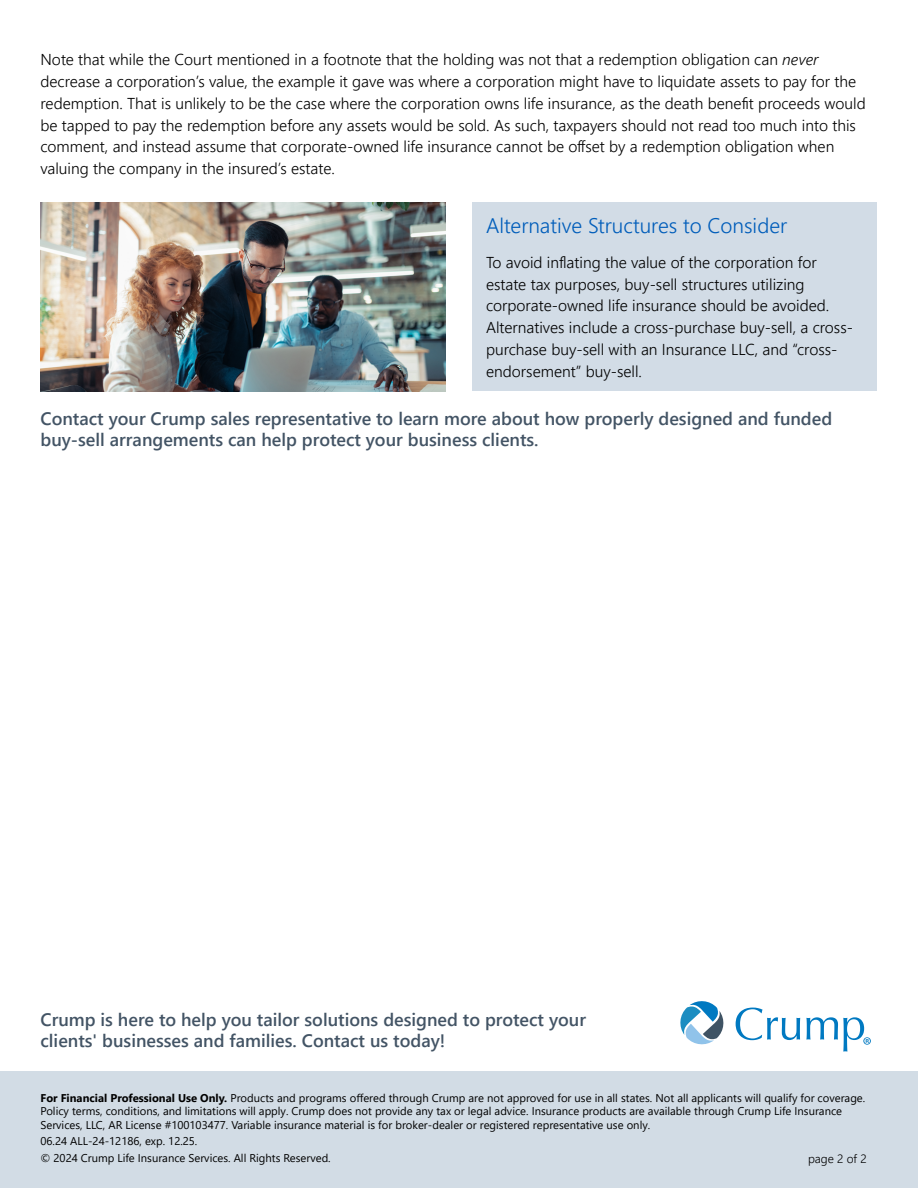
<style>
.page{position:relative;width:918px;height:1188px;background:#fff}
.page>*{position:absolute;margin:0;border:0;box-sizing:border-box;transform-origin:0 0}
.Body_P_Style{font:300 21px "Segoe UI";color:#005dba}
.Body_P_Style-2{font:600 18px/21px "Segoe UI";color:#435465}
.Body_P_Style-3{font:300 15.75px/21.8px "Segoe UI";color:#000}
.t1{font:300 12px "Segoe UI";letter-spacing:-.005em;color:#000}
.t2{font:11.25px/13.5px "Segoe UI";color:#000}
.s1{font-style:italic}
.s2{font-weight:700}
</style>
<div class="page">
<svg style="left:736px;top:1008px;width:64px;height:32px"></svg>
<svg style="left:806px;top:1017px;width:65px;height:35px"></svg>
<svg style="left:680px;top:1001px;width:44px;height:44px"></svg>
<div style="left:0;top:1071px;width:918px;height:117px;background:#d2dce5"></div>
<img style="left:40px;top:202px;width:406px;height:190px">
<div style="left:472px;top:202px;width:406px;height:190px;background:#d2dce6"></div>
<p class="Body_P_Style-3" style="left:40px;top:47px;width:827px">Note that while the Court mentioned in a footnote that the holding was not that a redemption obligation can <span class="s1">never </span>decrease a corporation’s value, the example it gave was where a corporation might have to liquidate assets to pay for the redemption. That is unlikely to be the case where the corporation owns life insurance, as the death benefit proceeds would be tapped to pay the redemption before any assets would be sold. As such, taxpayers should not read too much into this comment, and instead assume that corporate-owned life insurance cannot be offset by a redemption obligation when valuing the company in the insured’s estate.</p>
<p class="Body_P_Style" style="left:486px;top:205px;width:303px">Alternative Structures to Consider</p>
<p class="Body_P_Style-3" style="left:486px;top:250px;width:369px">To avoid inflating the value of the corporation for estate tax purposes, buy-sell structures utilizing corporate-owned life insurance should be avoided.<br>Alternatives include a cross-purchase buy-sell, a cross&shy;purchase buy-sell with an Insurance LLC, and “cross&shy;endorsement” buy-sell.</p>
<p class="Body_P_Style-2" style="left:40px;top:407px;width:793px">Contact your Crump sales representative to learn more about how properly designed and funded buy-sell arrangements can help protect your business clients.</p>
<p class="Body_P_Style-2" style="left:40px;top:1007px;width:547px">Crump is here to help you tailor solutions designed to protect your clients' businesses and families. Contact us today!</p>
<p class="t2" style="left:40px;top:1090px;width:826px"><span class="s2">For Financial Professional Use Only.</span> Products and programs offered through Crump are not approved for use in all states. Not all applicants will qualify for coverage.<br>Policy terms, conditions, and limitations will apply. Crump does not provide any tax or legal advice. Insurance products are available through Crump Life Insurance<br>Services, LLC, AR License #100103477. Variable insurance material is for broker-dealer or registered representative use only.</p>
<p class="t2" style="left:40px;top:1134px;width:158px">06.24 ALL-24-12186, exp. 12.25.</p>
<p class="t2" style="left:40px;top:1151px;width:292px">© 2024 Crump Life Insurance Services. All Rights Reserved.</p>
<p class="t1" style="left:808px;top:1147px;width:60px">page 2 of 2</p>
</div>
